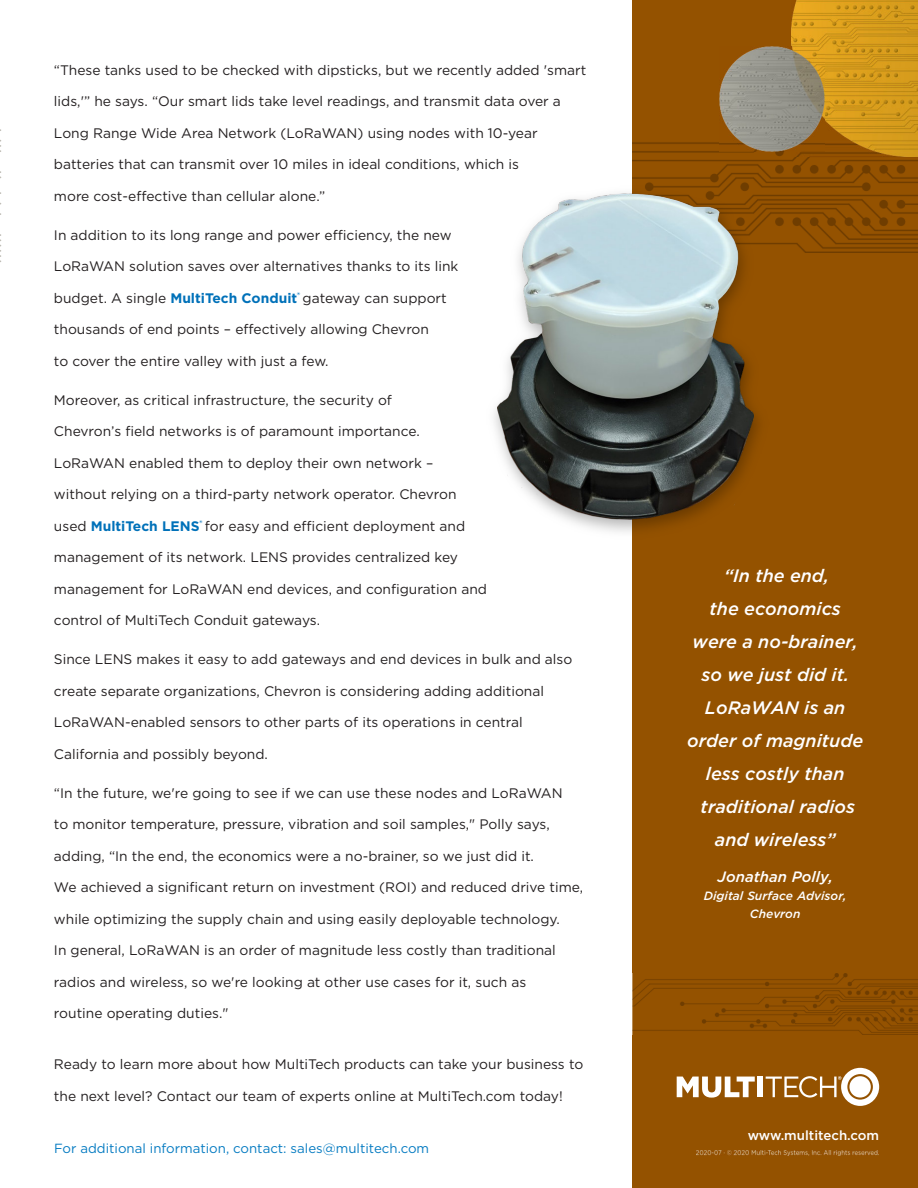
<style>
.page{position:relative;width:918px;height:1188px;background:#fff}
.page>*{position:absolute;margin:0;border:0;box-sizing:border-box;transform-origin:0 0}
.t1{font:italic 500 18px/33px "Gotham";color:#fff;text-align:center}
.t2{font:italic 500 15px "Gotham";color:#fff}
.t3{font:13.8px "Gotham";color:#231f20}
.t4{font:13.2px "Gotham";color:#077cc2}
.t5{font:500 13.2px "Gotham";color:#fff}
.t6{font:italic 500 12px/18px "Gotham";color:#fff;text-align:center}
.s1{font-weight:700;color:#0071b9}
</style>
<div class="page">
<hr style="left:0;top:0;width:1px;height:1188px;background:#945200">
<div style="left:632px;top:0;width:286px;height:1188px;background:#945200"></div>
<img style="left:632px;top:142px;width:286px;height:111px">
<img style="left:791px;top:0;width:127px;height:156px">
<img style="left:719px;top:47px;width:105px;height:105px">
<img style="left:632px;top:974px;width:286px;height:61px">
<svg style="left:677px;top:1077px;width:78px;height:21px"></svg>
<div style="left:757px;top:1077px;width:6px;height:20px;background:#fff"></div>
<svg style="left:766px;top:1068px;width:113px;height:38px"></svg>
<img style="left:696px;top:1150px;width:183px;height:5px">
<img style="left:494px;top:185px;width:275px;height:347px">
<img style="left:497px;top:193px;width:256px;height:327px">
<p class="t3" style="left:54px;top:63px;width:534px">“These tanks used to be checked with dipsticks, but we recently added 'smart</p>
<p class="t3" style="left:54px;top:95px;width:508px">lids,'” he says. “Our smart lids take level readings, and transmit data over a</p>
<p class="t3" style="left:54px;top:126px;width:485px">Long Range Wide Area Network (LoRaWAN) using nodes with 10-year</p>
<p class="t3" style="left:54px;top:158px;width:467px">batteries that can transmit over 10 miles in ideal conditions, which is</p>
<p class="t3" style="left:54px;top:189px;width:273px">more cost-effective than cellular alone.”</p>
<p class="t3" style="left:54px;top:228px;width:399px">In addition to its long range and power efficiency, the new</p>
<p class="t3" style="left:54px;top:260px;width:406px">LoRaWAN solution saves over alternatives thanks to its link</p>
<p class="t3" style="left:54px;top:291px;width:394px">budget. A single <span class="s1">MultiTech Conduit</span><sup>®</sup> gateway can support</p>
<p class="t3" style="left:54px;top:323px;width:377px">thousands of end points – effectively allowing Chevron</p>
<p class="t3" style="left:54px;top:354px;width:276px">to cover the entire valley with just a few.</p>
<p class="t3" style="left:54px;top:393px;width:340px">Moreover, as critical infrastructure, the security of</p>
<p class="t3" style="left:54px;top:425px;width:367px">Chevron’s field networks is of paramount importance.</p>
<p class="t3" style="left:54px;top:457px;width:381px">LoRaWAN enabled them to deploy their own network –</p>
<p class="t3" style="left:54px;top:488px;width:404px">without relying on a third-party network operator. Chevron</p>
<p class="t3" style="left:54px;top:520px;width:413px">used <span class="s1">MultiTech LENS</span><sup>®</sup> for easy and efficient deployment and</p>
<p class="t3" style="left:54px;top:551px;width:406px">management of its network. LENS provides centralized key</p>
<p class="t3" style="left:54px;top:583px;width:435px">management for LoRaWAN end devices, and configuration and</p>
<p class="t3" style="left:54px;top:614px;width:268px">control of MultiTech Conduit gateways.</p>
<p class="t3" style="left:54px;top:653px;width:520px">Since LENS makes it easy to add gateways and end devices in bulk and also</p>
<p class="t3" style="left:54px;top:685px;width:492px">create separate organizations, Chevron is considering adding additional</p>
<p class="t3" style="left:54px;top:716px;width:470px">LoRaWAN-enabled sensors to other parts of its operations in central</p>
<p class="t3" style="left:54px;top:748px;width:216px">California and possibly beyond.</p>
<p class="t3" style="left:54px;top:787px;width:510px">“In the future, we're going to see if we can use these nodes and LoRaWAN</p>
<p class="t3" style="left:54px;top:818px;width:497px">to monitor temperature, pressure, vibration and soil samples," Polly says,</p>
<p class="t3" style="left:54px;top:850px;width:482px">adding, “In the end, the economics were a no-brainer, so we just did it.</p>
<p class="t3" style="left:54px;top:881px;width:531px">We achieved a significant return on investment (ROI) and reduced drive time,</p>
<p class="t3" style="left:54px;top:913px;width:507px">while optimizing the supply chain and using easily deployable technology.</p>
<p class="t3" style="left:54px;top:944px;width:503px">In general, LoRaWAN is an order of magnitude less costly than traditional</p>
<p class="t3" style="left:54px;top:976px;width:474px">radios and wireless, so we're looking at other use cases for it, such as</p>
<p class="t3" style="left:54px;top:1007px;width:176px">routine operating duties."</p>
<p class="t3" style="left:54px;top:1058px;width:531px">Ready to learn more about how MultiTech products can take your business to</p>
<p class="t3" style="left:54px;top:1090px;width:510px">the next level? Contact our team of experts online at MultiTech.com today!</p>
<p class="t4" style="left:54px;top:1142px;width:377px">For additional information, contact: sales@multitech.com</p>
<h1 class="t1" style="left:687px;top:560px;width:178px">“In the end,<br>the economics were a no-brainer, so we just did it.<br>LoRaWAN is an order of magnitude less costly than traditional radios and wireless”</h1>
<p class="t2" style="left:718px;top:870px;width:117px">Jonathan Polly,</p>
<p class="t6" style="left:704px;top:887px;width:144px">Digital Surface Advisor,<br>Chevron</p>
<p class="t5" style="left:748px;top:1130px;width:133px">www.multitech.com</p>
</div>
